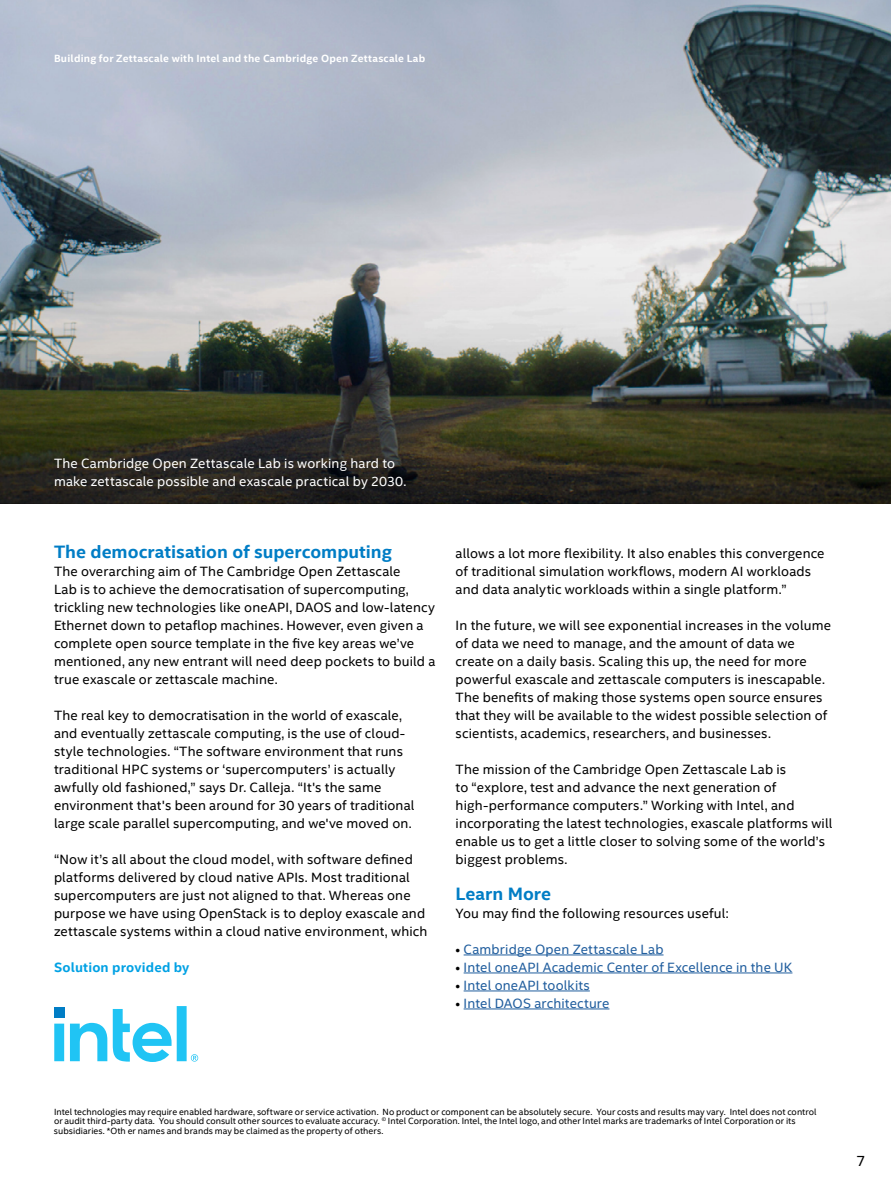
<style>
.page{position:relative;width:891px;height:1188px;background:#fff}
.page>*{position:absolute;margin:0;border:0;box-sizing:border-box;transform-origin:0 0}
.t1{font:700 18px "Intel Clear";color:#007dc5}
.t2{font:15px "Intel Clear";color:#000}
.t3{font:13.5px/18px "Intel Clear";letter-spacing:.01em;color:#000}
.t4{font:13.5px "Intel Clear";letter-spacing:.01em;color:#215e9e}
.t5{font:13.5px/18px "Intel Clear";letter-spacing:.015em;color:#fff}
.t6{font:700 13.5px "Intel Clear";letter-spacing:.01em;color:#00a1e4}
.t7{font:700 10.5px "Intel Clear";letter-spacing:.02em;color:#fff}
.t8{font:9px/9.8px "Intel Clear";letter-spacing:.005em;color:#000}
.s1{color:#000}
</style>
<div class="page">
<img style="left:0;top:0;width:891px;height:504px">
<hr style="left:464px;top:954px;width:200px;height:1px;background:#215e9e">
<hr style="left:464px;top:972px;width:328px;height:1px;background:#215e9e">
<hr style="left:464px;top:990px;width:126px;height:1px;background:#215e9e">
<hr style="left:464px;top:1008px;width:145px;height:1px;background:#215e9e">
<svg style="left:54px;top:1006px;width:144px;height:56px"></svg>
<p class="t7" style="left:54px;top:51px;width:373px">Building for Zettascale with Intel and the Cambridge Open Zettascale Lab</p>
<p class="t5" style="left:54px;top:454px;width:354px">The Cambridge Open Zettascale Lab is working hard to make zettascale possible and exascale practical by 2030.</p>
<h1 class="t1" style="left:54px;top:539px;width:339px">The democratisation of supercomputing</h1>
<p class="t3" style="left:54px;top:562px;width:383px">The overarching aim of The Cambridge Open Zettascale<br>Lab is to achieve the democratisation of supercomputing, trickling new technologies like oneAPI, DAOS and low-latency Ethernet down to petaflop machines. However, even given a complete open source template in the five key areas we’ve mentioned, any new entrant will need deep pockets to build a true exascale or zettascale machine.</p>
<p class="t3" style="left:54px;top:706px;width:362px">The real key to democratisation in the world of exascale, and eventually zettascale computing, is the use of cloud&shy;style technologies. “The software environment that runs traditional HPC systems or ‘supercomputers’ is actually awfully old fashioned,” says Dr. Calleja. “It's the same environment that's been around for 30 years of traditional large scale parallel supercomputing, and we've moved on.</p>
<p class="t3" style="left:54px;top:850px;width:375px">“Now it’s all about the cloud model, with software defined platforms delivered by cloud native APIs. Most traditional supercomputers are just not aligned to that. Whereas one purpose we have using OpenStack is to deploy exascale and zettascale systems within a cloud native environment, which</p>
<p class="t6" style="left:54px;top:958px;width:137px">Solution provided by</p>
<p class="t3" style="left:456px;top:544px;width:370px">allows a lot more flexibility. It also enables this convergence of traditional simulation workflows, modern AI workloads and data analytic workloads within a single platform.”</p>
<p class="t3" style="left:456px;top:616px;width:377px">In the future, we will see exponential increases in the volume of data we need to manage, and the amount of data we create on a daily basis. Scaling this up, the need for more powerful exascale and zettascale computers is inescapable.<br>The benefits of making those systems open source ensures that they will be available to the widest possible selection of scientists, academics, researchers, and businesses.</p>
<p class="t3" style="left:456px;top:760px;width:378px">The mission of the Cambridge Open Zettascale Lab is<br>to “explore, test and advance the next generation of high-performance computers.” Working with Intel, and incorporating the latest technologies, exascale platforms will enable us to get a little closer to solving some of the world’s biggest problems.</p>
<h1 class="t1" style="left:456px;top:881px;width:97px">Learn More</h1>
<p class="t3" style="left:456px;top:904px;width:275px">You may find the following resources useful:</p>
<p class="t4" style="left:456px;top:940px;width:209px"><span class="s1">•</span> Cambridge Open Zettascale Lab</p>
<p class="t4" style="left:456px;top:958px;width:338px"><span class="s1">•</span> Intel oneAPI Academic Center of Excellence in the UK</p>
<p class="t4" style="left:456px;top:976px;width:136px"><span class="s1">•</span> Intel oneAPI toolkits</p>
<p class="t4" style="left:456px;top:994px;width:155px"><span class="s1">•</span> Intel DAOS architecture</p>
<p class="t8" style="left:54px;top:1106px;width:764px">Intel technologies may require enabled hardware, software or service activation. No product or component can be absolutely secure. Your costs and results may vary. Intel does not control or audit third-party data. You should consult other sources to evaluate accuracy. <sup>©</sup> Intel Corporation. Intel, the Intel logo, and other Intel marks are trademarks of Intel Corporation or its subsidiaries. *Oth er names and brands may be claimed as the property of others.</p>
<p class="t2" style="left:856px;top:1150px;width:10px">7</p>
</div>
